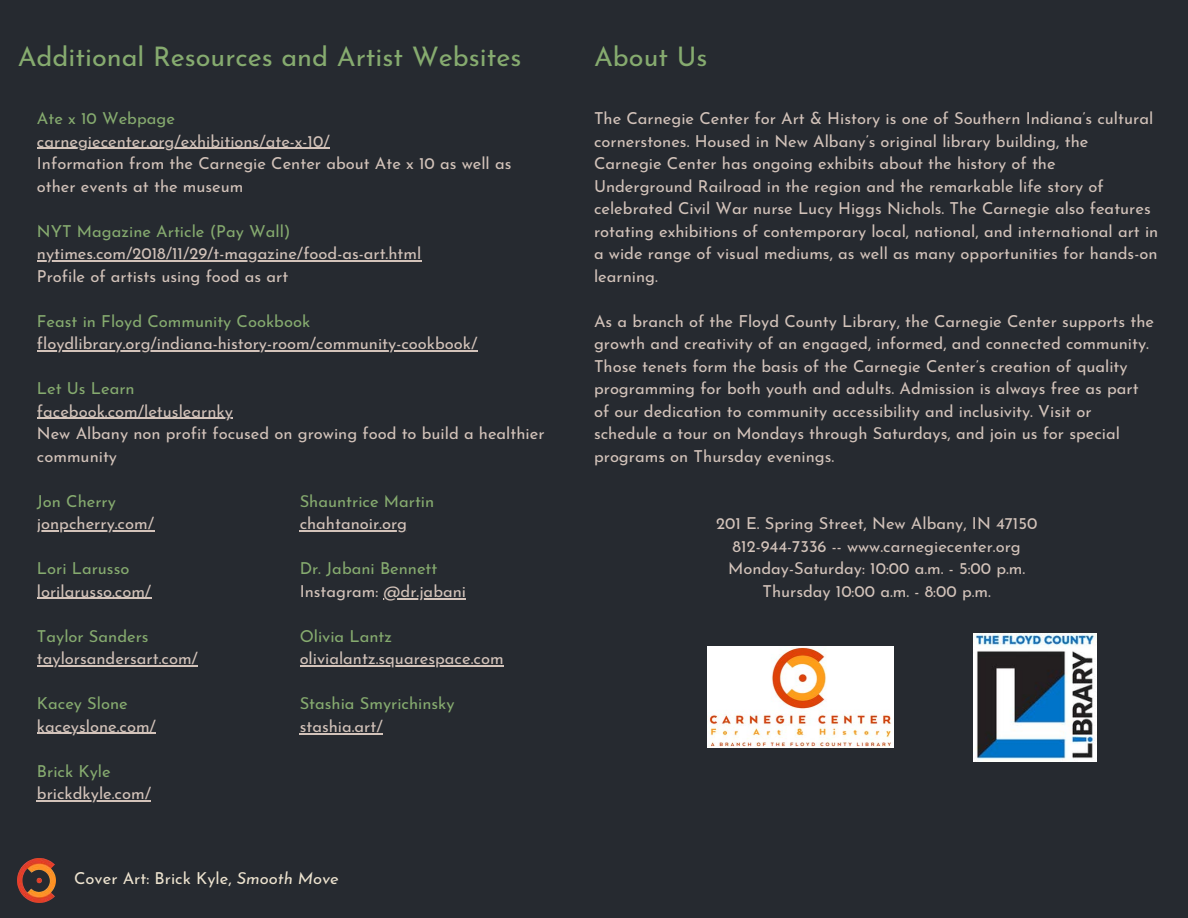
<style>
.page{position:relative;width:1188px;height:918px;background:#262a30}
.page>*{position:absolute;margin:0;border:0;box-sizing:border-box;transform-origin:0 0}
.t1{font:27px "Josefin Sans";color:#86ab6f}
.t2{font:16.5px/22.5px "Josefin Sans";color:#d3c3ba}
.t3{font:16.5px "Josefin Sans";color:#86ab6f}
.t4{font:16.5px "Josefin Sans";color:#ede3cf}
.s1{font-style:italic}
</style>
<div class="page">
<img style="left:707px;top:647px;width:186px;height:101px">
<img style="left:973px;top:633px;width:123px;height:128px">
<img style="left:18px;top:858px;width:38px;height:44px">
<hr style="left:37px;top:148px;width:293px;height:1px;background:#d3c3ba">
<hr style="left:37px;top:260px;width:384px;height:2px;background:#d3c3ba">
<hr style="left:37px;top:350px;width:440px;height:2px;background:#d3c3ba">
<hr style="left:37px;top:418px;width:196px;height:1px;background:#d3c3ba">
<hr style="left:37px;top:530px;width:117px;height:2px;background:#d3c3ba">
<hr style="left:37px;top:598px;width:114px;height:1px;background:#d3c3ba">
<hr style="left:37px;top:665px;width:161px;height:2px;background:#d3c3ba">
<hr style="left:37px;top:733px;width:119px;height:1px;background:#d3c3ba">
<hr style="left:37px;top:800px;width:114px;height:2px;background:#d3c3ba">
<hr style="left:300px;top:531px;width:107px;height:1px;background:#d3c3ba">
<hr style="left:384px;top:598px;width:82px;height:1px;background:#d3c3ba">
<hr style="left:300px;top:666px;width:204px;height:1px;background:#d3c3ba">
<hr style="left:300px;top:733px;width:83px;height:1px;background:#d3c3ba">
<h1 class="t1" style="left:18px;top:46px;width:505px">Additional Resources and Artist Websites</h1>
<h1 class="t1" style="left:594px;top:46px;width:115px">About Us</h1>
<p class="t3" style="left:37px;top:112px;width:140px">Ate x 10 Webpage</p>
<p class="t2" style="left:37px;top:131px;width:476px">carnegiecenter.org/exhibitions/ate-x-10/<br>Information from the Carnegie Center about Ate x 10 as well as other events at the museum</p>
<p class="t3" style="left:37px;top:224px;width:255px">NYT Magazine Article (Pay Wall)</p>
<p class="t2" style="left:37px;top:244px;width:386px">nytimes.com/2018/11/29/t-magazine/food-as-art.html<br>Profile of artists using food as art</p>
<p class="t3" style="left:37px;top:314px;width:275px">Feast in Floyd Community Cookbook</p>
<p class="t2" style="left:37px;top:334px;width:442px">floydlibrary.org/indiana-history-room/community-cookbook/</p>
<p class="t3" style="left:37px;top:382px;width:99px">Let Us Learn</p>
<p class="t2" style="left:37px;top:401px;width:509px">facebook.com/letuslearnky<br>New Albany non profit focused on growing food to build a healthier community</p>
<p class="t3" style="left:37px;top:494px;width:81px">Jon Cherry</p>
<p class="t2" style="left:37px;top:514px;width:119px">jonpcherry.com/</p>
<p class="t3" style="left:37px;top:562px;width:94px">Lori Larusso</p>
<p class="t2" style="left:37px;top:581px;width:116px">lorilarusso.com/</p>
<p class="t3" style="left:37px;top:629px;width:113px">Taylor Sanders</p>
<p class="t2" style="left:37px;top:649px;width:163px">taylorsandersart.com/</p>
<p class="t3" style="left:37px;top:697px;width:92px">Kacey Slone</p>
<p class="t2" style="left:37px;top:716px;width:121px">kaceyslone.com/</p>
<p class="t3" style="left:37px;top:764px;width:75px">Brick Kyle</p>
<p class="t2" style="left:37px;top:784px;width:116px">brickdkyle.com/</p>
<p class="t3" style="left:300px;top:495px;width:136px">Shauntrice Martin</p>
<p class="t2" style="left:300px;top:514px;width:109px">chahtanoir.org</p>
<p class="t3" style="left:300px;top:562px;width:139px">Dr. Jabani Bennett</p>
<p class="t2" style="left:300px;top:582px;width:168px">Instagram: @dr.jabani</p>
<p class="t3" style="left:300px;top:630px;width:94px">Olivia Lantz</p>
<p class="t2" style="left:300px;top:649px;width:205px">olivialantz.squarespace.com</p>
<p class="t3" style="left:300px;top:697px;width:156px">Stashia Smyrichinsky</p>
<p class="t2" style="left:300px;top:717px;width:85px">stashia.art/</p>
<p class="t4" style="left:74px;top:871px;width:266px">Cover Art: Brick Kyle, <span class="s1">Smooth Move</span></p>
<p class="t2" style="left:594px;top:109px;width:566px">The Carnegie Center for Art &amp; History is one of Southern Indiana’s cultural cornerstones. Housed in New Albany’s original library building, the Carnegie Center has ongoing exhibits about the history of the Underground Railroad in the region and the remarkable life story of celebrated Civil War nurse Lucy Higgs Nichols. The Carnegie also features rotating exhibitions of contemporary local, national, and international art in a wide range of visual mediums, as well as many opportunities for hands-on learning.</p>
<p class="t2" style="left:594px;top:311px;width:562px">As a branch of the Floyd County Library, the Carnegie Center supports the growth and creativity of an engaged, informed, and connected community.<br>Those tenets form the basis of the Carnegie Center’s creation of quality programming for both youth and adults. Admission is always free as part of our dedication to community accessibility and inclusivity. Visit or schedule a tour on Mondays through Saturdays, and join us for special programs on Thursday evenings.</p>
<p class="t2" style="left:716px;top:514px;width:323px;text-align:center">201 E. Spring Street, New Albany, IN 47150<br>812-944-7336 -- www.carnegiecenter.org Monday-Saturday: 10:00 a.m. - 5:00 p.m.<br>Thursday 10:00 a.m. - 8:00 p.m.</p>
</div>
